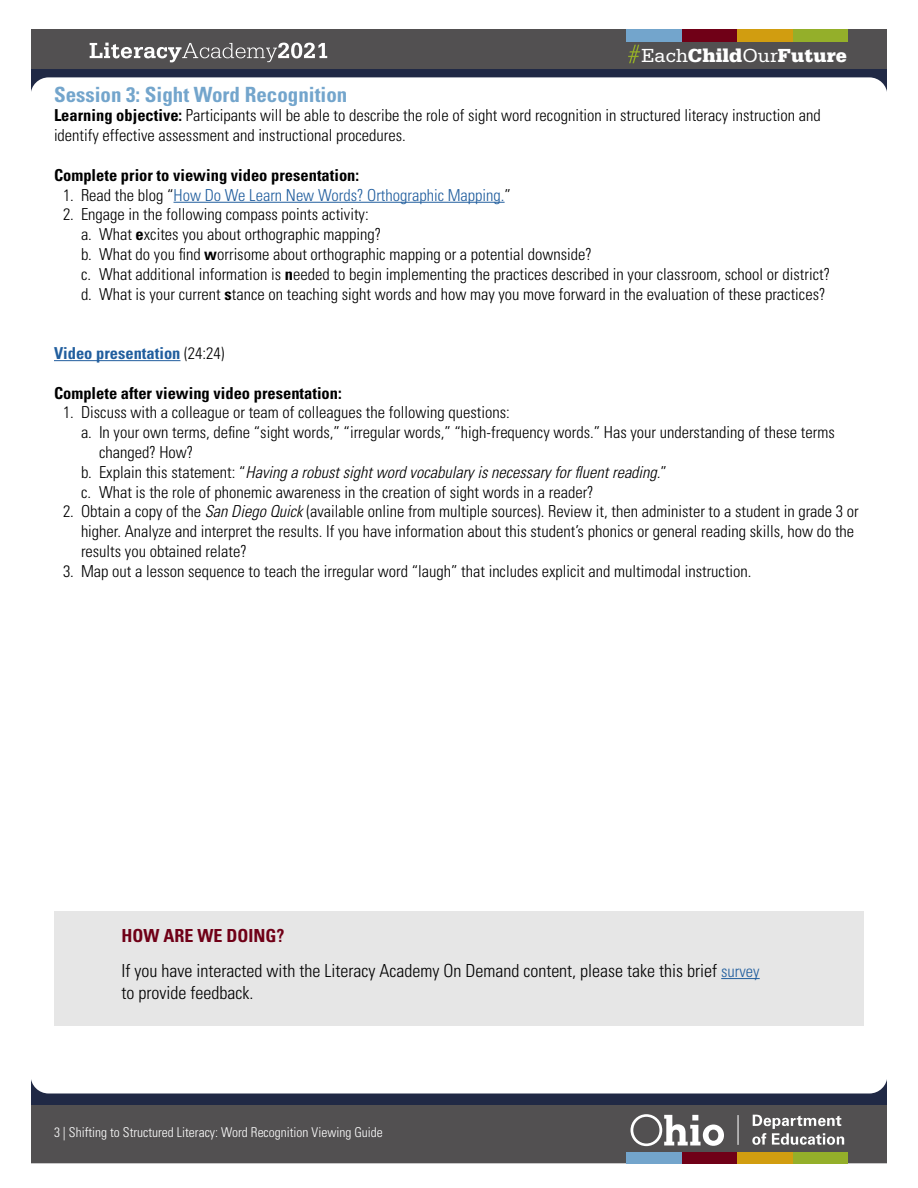
<style>
.page{position:relative;width:918px;height:1188px;background:#fff}
.page>*{position:absolute;margin:0;border:0;box-sizing:border-box;transform-origin:0 0}
.t1{font:700 condensed 21px "Univers LT Std";color:#73a5cc}
.t2{font:900 19.95px "Serifa Std";color:#fff}
.t3{font:300 condensed 18px/21.6px "Univers LT Std";color:#000}
.t4{font:700 condensed 18px "Univers LT Std";color:#700017}
.t5{font:300 condensed 16.5px/19.8px "Univers LT Std";color:#000}
.t6{font:italic 300 condensed 16.5px "Univers LT Std";color:#000}
.t7{font:700 condensed 16.5px "Univers LT Std";color:#000}
.t8{font:300 condensed 16.5px "Univers LT Std";color:#215e9e}
.t9{font:700 condensed 16.5px "Univers LT Std";color:#215e9e}
.t10{font:300 condensed 13.5px "Univers LT Std";color:#fff}
.s1{font-weight:400}
.s2{font-weight:700}
.s3{color:#000}
.s4{font-weight:300;color:#000}
.s5{font-style:normal}
.s6{font-style:italic}
.s7{font-size:16.5px;color:#215e9e}
</style>
<div class="page">
<div style="left:18px;top:1104px;width:882px;height:59px;background:#525051"></div>
<div style="left:18px;top:29px;width:882px;height:43px;background:#525051"></div>
<div style="left:18px;top:1057px;width:882px;height:48px;background:#202945"></div>
<div style="left:20px;top:69px;width:882px;height:71px;background:#202945"></div>
<div style="left:31px;top:77px;width:856px;height:1017px;background:#fff;border-radius:18px"></div>
<div style="left:792px;top:29px;width:56px;height:13px;background:#94af2a"></div>
<div style="left:737px;top:29px;width:55px;height:13px;background:#d19d10"></div>
<div style="left:682px;top:29px;width:55px;height:13px;background:#700017"></div>
<div style="left:626px;top:29px;width:56px;height:13px;background:#73a5cc"></div>
<svg style="left:628px;top:45px;width:12px;height:18px"></svg>
<div style="left:792px;top:1152px;width:56px;height:11px;background:#94af2a"></div>
<div style="left:737px;top:1152px;width:55px;height:11px;background:#d19d10"></div>
<div style="left:682px;top:1152px;width:55px;height:11px;background:#700017"></div>
<div style="left:626px;top:1152px;width:56px;height:11px;background:#73a5cc"></div>
<svg style="left:631px;top:1114px;width:93px;height:32px"></svg>
<hr style="left:738px;top:1115px;width:1px;height:30px;background:#fff">
<svg style="left:752px;top:1115px;width:92px;height:30px"></svg>
<div style="left:0;top:0;width:31px;height:1188px;background:#fff"></div>
<div style="left:887px;top:0;width:31px;height:1188px;background:#fff"></div>
<svg style="left:90px;top:43px;width:237px;height:19px"></svg>
<hr style="left:174px;top:202px;width:331px;height:1px;background:#215e9e">
<hr style="left:54px;top:360px;width:127px;height:1px;background:#215e9e">
<div style="left:54px;top:912px;width:810px;height:114px;background:#e6e6e6"></div>
<hr style="left:721px;top:978px;width:39px;height:1px;background:#215e9e">
<p class="t2" style="left:641px;top:43px;width:207px"><span class="s1">Each</span>Child<span class="s1">Our</span>Future</p>
<p class="t1" style="left:54px;top:81px;width:295px">Session 3: Sight Word Recognition</p>
<p class="t5" style="left:54px;top:106px;width:768px"><span class="s2">Learning objective:</span> Participants will be able to describe the role of sight word recognition in structured literacy instruction and identify effective assessment and instructional procedures.</p>
<p class="t7" style="left:54px;top:165px;width:307px">Complete prior to viewing video presentation:</p>
<p class="t8" style="left:63px;top:185px;width:450px"><span class="s3">1. Read the blog “</span>How Do We Learn New Words? Orthographic Mapping.<span class="s3">”</span></p>
<p class="t5" style="left:63px;top:205px;width:307px">2. Engage in the following compass points activity:</p>
<p class="t5" style="left:81px;top:225px;width:302px">a. What <span class="s2">e</span>xcites you about orthographic mapping?</p>
<p class="t5" style="left:81px;top:244px;width:512px">b. What do you find <span class="s2">w</span>orrisome about orthographic mapping or a potential downside?</p>
<p class="t5" style="left:81px;top:264px;width:751px">c. What additional information is <span class="s2">n</span>eeded to begin implementing the practices described in your classroom, school or district?</p>
<p class="t5" style="left:81px;top:284px;width:746px">d. What is your current <span class="s2">s</span>tance on teaching sight words and how may you move forward in the evaluation of these practices?</p>
<p class="t9" style="left:54px;top:343px;width:172px">Video presentation <span class="s4">(24:24)</span></p>
<p class="t7" style="left:54px;top:383px;width:289px">Complete after viewing video presentation:</p>
<p class="t5" style="left:63px;top:403px;width:448px">1. Discuss with a colleague or team of colleagues the following questions:</p>
<p class="t5" style="left:99px;top:423px;width:737px;text-indent:-18px">a. In your own terms, define “sight words,” “irregular words,” “high-frequency words.” Has your understanding of these terms changed? How?</p>
<p class="t6" style="left:81px;top:462px;width:588px"><span class="s5">b. Explain this statement: “</span>Having a robust sight word vocabulary is necessary for fluent reading.<span class="s5">”</span></p>
<p class="t5" style="left:81px;top:482px;width:514px">c. What is the role of phonemic awareness in the creation of sight words in a reader?</p>
<p class="t5" style="left:81px;top:502px;width:779px;text-indent:-18px">2. Obtain a copy of the <span class="s6">San Diego Quick</span> (available online from multiple sources). Review it, then administer to a student in grade 3 or higher. Analyze and interpret the results. If you have information about this student’s phonics or general reading skills, how do the results you obtained relate?</p>
<p class="t5" style="left:63px;top:561px;width:690px">3. Map out a lesson sequence to teach the irregular word “laugh” that includes explicit and multimodal instruction.</p>
<p class="t4" style="left:122px;top:924px;width:164px">HOW ARE WE DOING?</p>
<p class="t3" style="left:122px;top:960px;width:640px">If you have interacted with the Literacy Academy On Demand content, please take this brief <span class="s7">survey </span>to provide feedback.</p>
<p class="t10" style="left:54px;top:1124px;width:330px">3 | Shifting to Structured Literacy: Word Recognition Viewing Guide</p>
</div>
